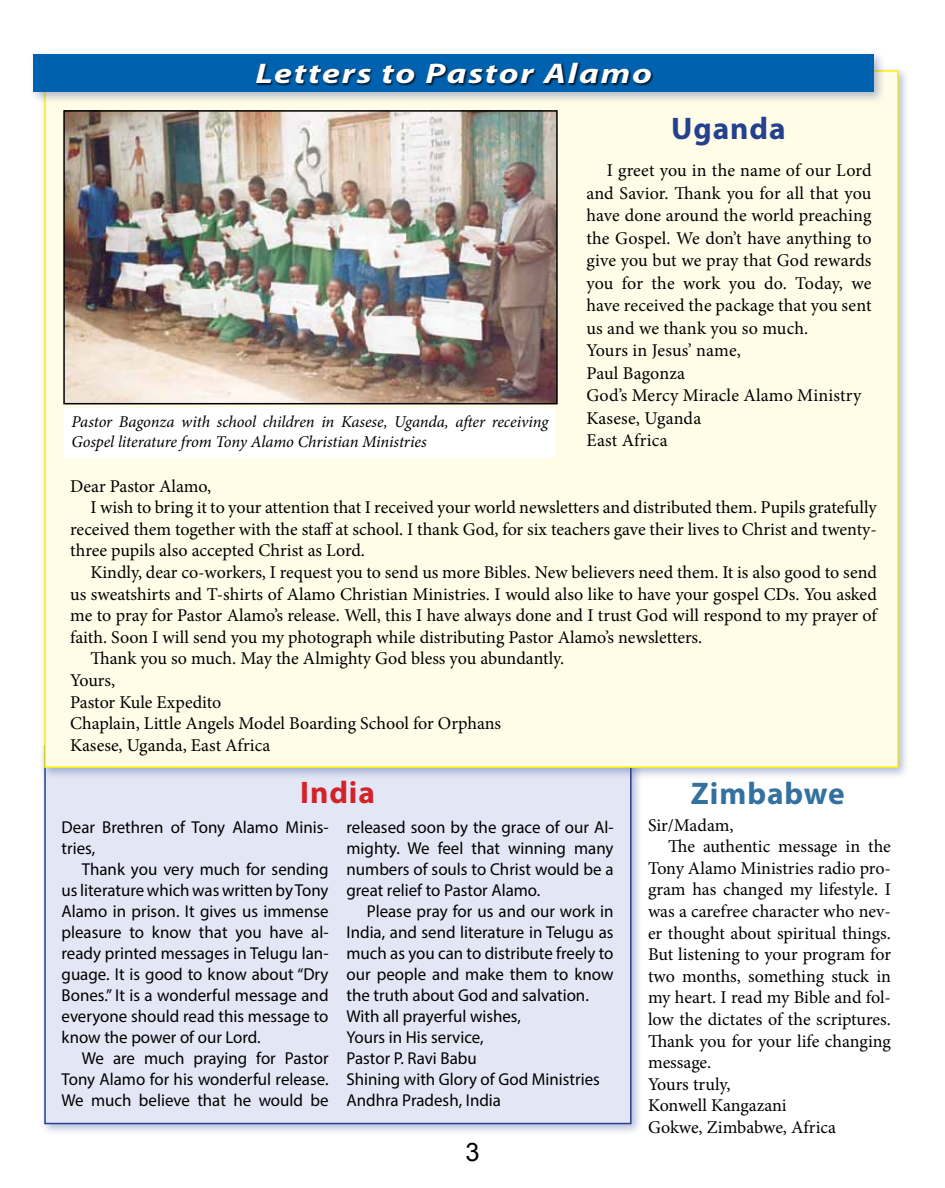
<style>
.page{position:relative;width:945px;height:1188px;background:#fff}
.page>*{position:absolute;margin:0;border:0;box-sizing:border-box;transform-origin:0 0}
.t1{font:700 31.35px "Myriad Pro";letter-spacing:.03em;color:#33719f}
.t2{font:700 31.35px "Myriad Pro";letter-spacing:.03em;color:#25408f}
.t3{font:700 31.35px "Myriad Pro";letter-spacing:.03em;color:#d2232a}
.t4{font:italic 700 28.5px "Myriad Pro";letter-spacing:.05em;color:#fff;scale:1.25 1}
.t5{font:25.5px "Arial";color:#000}
.t6{font:18px/22.5px "Minion Pro";color:#000}
.t7{font:17.25px/21px "Myriad Pro";color:#000;text-align:justify}
.t8{font:italic 16.5px/19.8px "Minion Pro";letter-spacing:-.01em;color:#000}
</style>
<div class="page">
<div style="left:40px;top:740px;width:603px;height:396px;background:#25408f;opacity:.35"></div>
<div style="left:44px;top:745px;width:588px;height:379px;background:#e3e7f5;border:2px solid #25408f"></div>
<div style="left:40px;top:65px;width:870px;height:714px;background:#25408f;opacity:.35"></div>
<div style="left:44px;top:70px;width:855px;height:698px;background:#fffde7;border:2px solid #fff200"></div>
<div style="left:29px;top:50px;width:857px;height:54px;background:#25408f;opacity:.35"></div>
<div style="left:34px;top:54px;width:840px;height:38px;background:#0061af"></div>
<div style="left:256px;top:62px;width:398px;height:24px;background:#000;opacity:.85"></div>
<div style="left:65px;top:408px;width:490px;height:50px;background:#fff"></div>
<img style="left:66px;top:113px;width:489px;height:288px">
<div style="left:63px;top:110px;width:495px;height:294px;border:2px solid #000"></div>
<h2 class="t4" style="left:256px;top:55px;width:319px">Letters to Pastor Alamo</h2>
<h1 class="t2" style="left:671px;top:108px;width:116px">Uganda</h1>
<p class="t6" style="left:586px;top:159px;width:287px;text-indent:20px">I greet you in the name of our Lord and Savior. Thank you for all that you have done around the world preaching the Gospel. We don’t have anything to give you but we pray that God rewards you for the work you do. Today, we have received the package that you sent us and we thank you so much.<br>Yours in Jesus’ name,<br>Paul Bagonza<br>God’s Mercy Miracle Alamo Ministry<br>Kasese, Uganda<br>East Africa</p>
<p class="t8" style="left:72px;top:412px;width:478px">Pastor Bagonza with school children in Kasese, Uganda, after receiving<br>Gospel literature from Tony Alamo Christian Ministries</p>
<p class="t6" style="left:70px;top:475px;width:143px">Dear Pastor Alamo,</p>
<p class="t6" style="left:90px;top:496px;width:788px">I wish to bring it to your attention that I received your world newsletters and distributed them. Pupils gratefully</p>
<p class="t6" style="left:70px;top:518px;width:808px">received them together with the staff at school. I thank God, for six teachers gave their lives to Christ and twenty-</p>
<p class="t6" style="left:70px;top:539px;width:296px">three pupils also accepted Christ as Lord.</p>
<p class="t6" style="left:90px;top:561px;width:788px">Kindly, dear co-workers, I request you to send us more Bibles. New believers need them. It is also good to send</p>
<p class="t6" style="left:70px;top:583px;width:808px">us sweatshirts and T-shirts of Alamo Christian Ministries. I would also like to have your gospel CDs. You asked</p>
<p class="t6" style="left:70px;top:604px;width:808px">me to pray for Pastor Alamo’s release. Well, this I have always done and I trust God will respond to my prayer of</p>
<p class="t6" style="left:70px;top:626px;width:634px">faith. Soon I will send you my photograph while distributing Pastor Alamo’s newsletters.</p>
<p class="t6" style="left:90px;top:647px;width:475px">Thank you so much. May the Almighty God bless you abundantly.</p>
<p class="t6" style="left:70px;top:669px;width:47px">Yours,</p>
<p class="t6" style="left:70px;top:691px;width:153px">Pastor Kule Expedito</p>
<p class="t6" style="left:70px;top:712px;width:432px">Chaplain, Little Angels Model Boarding School for Orphans</p>
<p class="t6" style="left:70px;top:734px;width:202px">Kasese, Uganda, East Africa</p>
<h1 class="t3" style="left:300px;top:772px;width:76px">India</h1>
<h1 class="t1" style="left:691px;top:773px;width:155px">Zimbabwe</h1>
<p class="t6" style="left:648px;top:814px;width:87px">Sir/Madam,</p>
<p class="t6" style="left:668px;top:835px;width:224px">The authentic message in the</p>
<p class="t6" style="left:648px;top:857px;width:244px">Tony Alamo Ministries radio pro-</p>
<p class="t6" style="left:648px;top:879px;width:245px">gram has changed my lifestyle. I</p>
<p class="t6" style="left:648px;top:900px;width:245px">was a carefree character who nev-</p>
<p class="t6" style="left:648px;top:922px;width:245px">er thought about spiritual things.</p>
<p class="t6" style="left:648px;top:943px;width:245px">But listening to your program for</p>
<p class="t6" style="left:648px;top:965px;width:245px">two months, something stuck in</p>
<p class="t6" style="left:648px;top:987px;width:245px">my heart. I read my Bible and fol-</p>
<p class="t6" style="left:648px;top:1008px;width:244px">low the dictates of the scriptures.</p>
<p class="t6" style="left:648px;top:1030px;width:244px">Thank you for your life changing</p>
<p class="t6" style="left:648px;top:1051px;width:65px">message.</p>
<p class="t6" style="left:648px;top:1073px;width:84px">Yours truly,</p>
<p class="t6" style="left:648px;top:1095px;width:140px">Konwell Kangazani</p>
<p class="t6" style="left:648px;top:1116px;width:190px">Gokwe, Zimbabwe, Africa</p>
<p class="t7" style="left:62px;top:816px;width:268px">Dear Brethren of Tony Alamo Minis&shy;tries,</p>
<p class="t7" style="left:62px;top:858px;width:269px;text-indent:20px">Thank you very much for sending us literature which was written by Tony Alamo in prison. It gives us immense pleasure to know that you have al&shy;ready printed messages in Telugu lan&shy;guage. It is good to know about “Dry Bones.” It is a wonderful message and everyone should read this message to know the power of our Lord.</p>
<p class="t7" style="left:62px;top:1047px;width:269px;text-indent:20px">We are much praying for Pastor Tony Alamo for his wonderful release.<br>We much believe that he would be</p>
<p class="t7" style="left:347px;top:816px;width:268px">released soon by the grace of our Al&shy;mighty. We feel that winning many numbers of souls to Christ would be a great relief to Pastor Alamo.</p>
<p class="t7" style="left:347px;top:900px;width:269px;text-align:left;text-indent:20px">Please pray for us and our work in<br>India, and send literature in Telugu as much as you can to distribute freely to our people and make them to know the truth about God and salvation.<br>With all prayerful wishes,<br>Yours in His service,<br>Pastor P. Ravi Babu<br>Shining with Glory of God Ministries<br>Andhra Pradesh, India</p>
<h3 class="t5" style="left:465px;top:1135px;width:16px">3</h3>
</div>
